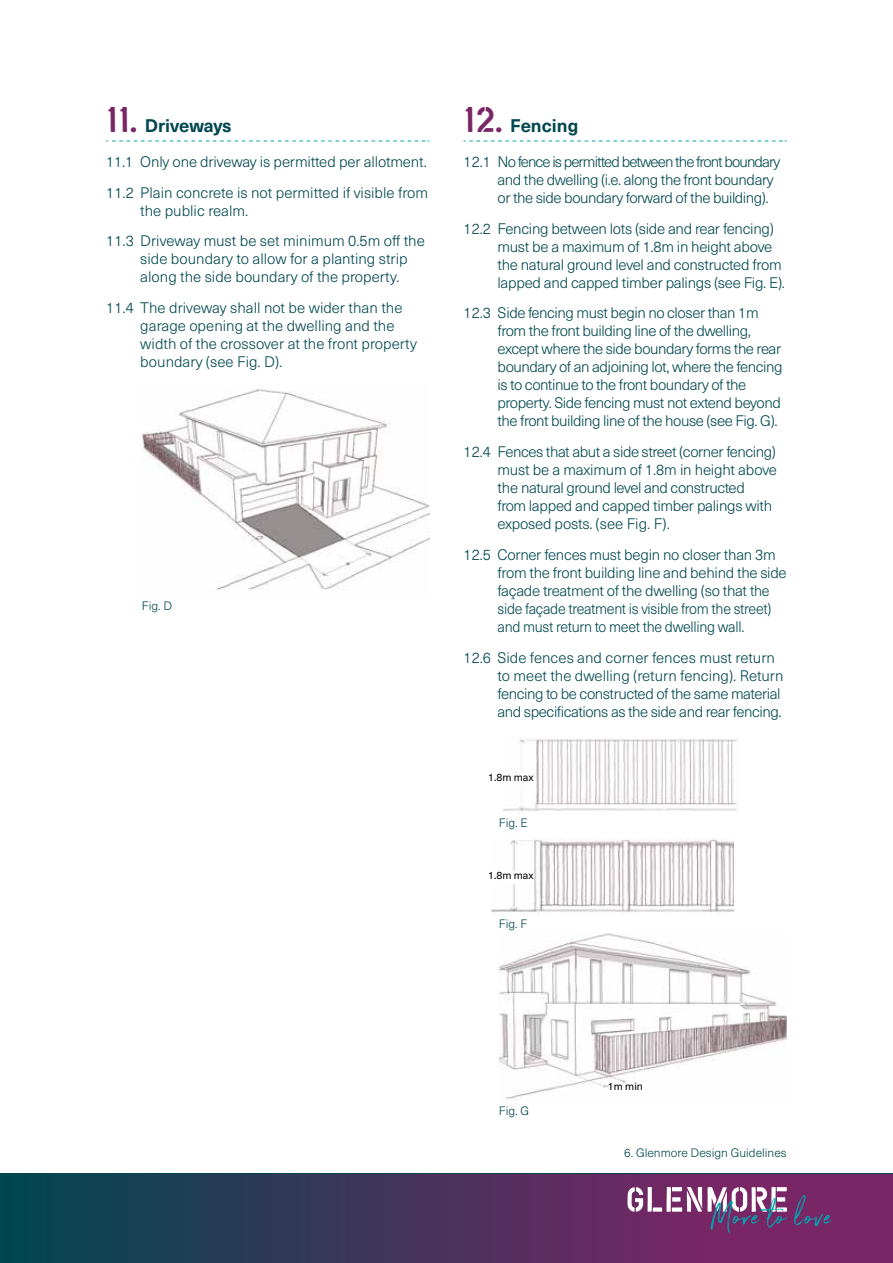
<style>
.page{position:relative;width:893px;height:1263px;background:#fff}
.page>*{position:absolute;margin:0;border:0;box-sizing:border-box;transform-origin:0 0}
.t1{font:700 18px "Neue Haas Unica";color:#00474f}
.t2{font:300 15px/18px "Neue Haas Unica";letter-spacing:-.02em;color:#00474f}
.t3{font:300 15px/18px "Neue Haas Unica";color:#00474f}
.t4{font:300 12px "Neue Haas Unica";color:#00474f}
.t5{font:10.5px "Neue Haas Unica";color:#000}
.s1{font-family:"YWFT Wool";font-weight:400;font-size:36px;color:#792666}
</style>
<div class="page">
<svg style="left:0;top:1174px;width:893px;height:89px;background:#42345b"></svg>
<svg style="left:627px;top:1187px;width:160px;height:46px"></svg>
<svg style="left:794px;top:1195px;width:38px;height:31px"></svg>
<img style="left:142px;top:389px;width:287px;height:201px">
<svg style="left:106px;top:141px;width:323px;height:1px"></svg>
<svg style="left:463px;top:141px;width:324px;height:1px"></svg>
<img style="left:492px;top:838px;width:242px;height:76px">
<img style="left:504px;top:738px;width:233px;height:75px">
<img style="left:499px;top:933px;width:288px;height:166px">
<div style="left:480px;top:871px;width:53px;height:13px;background:#fff"></div>
<div style="left:480px;top:773px;width:53px;height:13px;background:#fff"></div>
<svg style="left:603px;top:1080px;width:21px;height:6px"></svg>
<p class="t1" style="left:106px;top:112px;width:127px"><span class="s1">11.</span> Driveways</p>
<p class="t2" style="left:106px;top:145px;width:323px;line-height:30.8px">11.1 Only one driveway is permitted per allotment.<br>11.2 Plain concrete is not permitted if visible from</p>
<p class="t3" style="left:106px;top:194px;width:320px;line-height:30.8px;text-indent:34px">the public realm.<br>11.3 Driveway must be set minimum 0.5m off the</p>
<p class="t3" style="left:140px;top:249px;width:269px">side boundary to allow for a planting strip along the side boundary of the property.</p>
<p class="t3" style="left:140px;top:298px;width:278px;text-indent:-34px">11.4 The driveway shall not be wider than the garage opening at the dwelling and the width of the crossover at the front property boundary (see Fig. D).</p>
<p class="t4" style="left:142px;top:597px;width:32px">Fig. D</p>
<p class="t1" style="left:463px;top:112px;width:116px"><span class="s1">12.</span> Fencing</p>
<p class="t2" style="left:497px;top:152px;width:284px;text-indent:-34px">12.1 No fence is permitted between the front boundary and the dwelling (i.e. along the front boundary or the side boundary forward of the building).</p>
<p class="t2" style="left:497px;top:219px;width:289px;text-indent:-34px">12.2 Fencing between lots (side and rear fencing) must be a maximum of 1.8m in height above the natural ground level and constructed from lapped and capped timber palings (see Fig. E).</p>
<p class="t2" style="left:497px;top:303px;width:286px;text-indent:-34px">12.3 Side fencing must begin no closer than 1m from the front building line of the dwelling, except where the side boundary forms the rear boundary of an adjoining lot, where the fencing is to continue to the front boundary of the property. Side fencing must not extend beyond the front building line of the house (see Fig. G).</p>
<p class="t2" style="left:497px;top:442px;width:281px;text-indent:-34px">12.4 Fences that abut a side street (corner fencing) must be a maximum of 1.8m in height above the natural ground level and constructed from lapped and capped timber palings with exposed posts. (see Fig. F).</p>
<p class="t2" style="left:497px;top:545px;width:291px;text-indent:-34px">12.5 Corner fences must begin no closer than 3m from the front building line and behind the side façade treatment of the dwelling (so that the side façade treatment is visible from the street) and must return to meet the dwelling wall.</p>
<p class="t2" style="left:497px;top:648px;width:288px;text-indent:-34px">12.6 Side fences and corner fences must return to meet the dwelling (return fencing). Return fencing to be constructed of the same material and specifications as the side and rear fencing.</p>
<p class="t5" style="left:488px;top:769px;width:47px">1.8m max</p>
<p class="t4" style="left:499px;top:814px;width:30px">Fig. E</p>
<p class="t5" style="left:488px;top:868px;width:47px">1.8m max</p>
<p class="t4" style="left:499px;top:915px;width:30px">Fig. F</p>
<p class="t4" style="left:499px;top:1102px;width:32px">Fig. G</p>
<p class="t5" style="left:608px;top:1079px;width:37px">1m min</p>
<p class="t4" style="left:624px;top:1144px;width:164px">6. Glenmore Design Guidelines</p>
</div>
